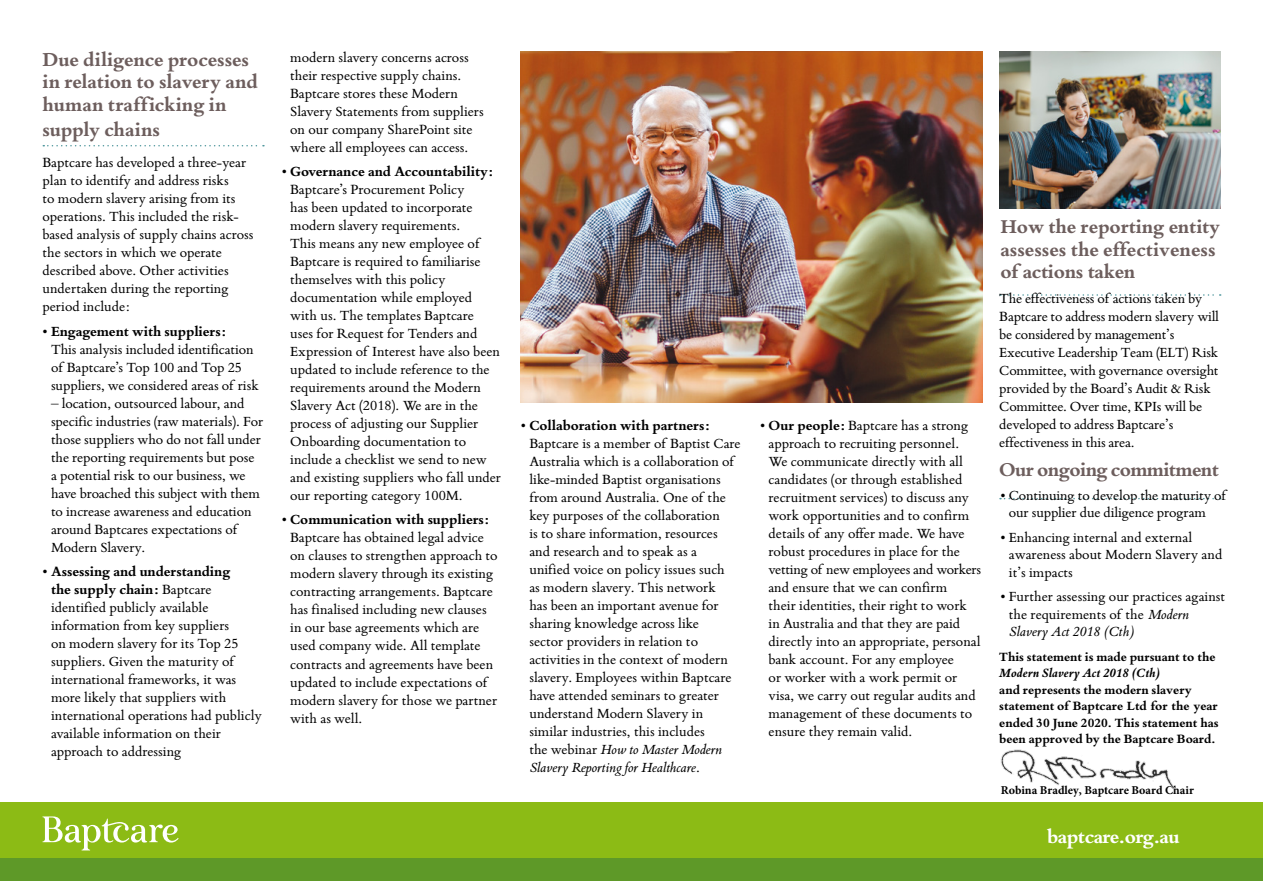
<style>
.page{position:relative;width:1263px;height:893px;background:#fff}
.page>*{position:absolute;margin:0;border:0;box-sizing:border-box;transform-origin:0 0}
.t1{font:700 21px/22.5px "Bembo Book MT Std";letter-spacing:-.005em;color:#6d5e5d}
.t2{font:700 21px "Bembo Book MT Std";letter-spacing:-.025em;color:#6d5e5d}
.t3{font:700 21px "Bembo Book MT Std";letter-spacing:-.02em;color:#fff}
.t4{font:15px/18px "Bembo Book MT Std";color:#000}
.t5{font:700 13.5px/16.5px "Bembo Book MT Std";color:#000}
.t6{font:italic 700 13.5px "Bembo Book MT Std";color:#000}
.t7{font:700 12px "Minion Pro";color:#000}
.s1{font-weight:700}
.s2{font-style:italic}
</style>
<div class="page">
<div style="left:0;top:801px;width:1263px;height:57px;background:#8cbb15"></div>
<div style="left:0;top:858px;width:1263px;height:23px;background:#5e9928"></div>
<svg style="left:43px;top:145px;width:221px;height:1px"></svg>
<svg style="left:1000px;top:294px;width:221px;height:2px"></svg>
<svg style="left:1000px;top:498px;width:221px;height:1px"></svg>
<img style="left:520px;top:52px;width:462px;height:351px">
<img style="left:999px;top:52px;width:221px;height:157px">
<svg style="left:43px;top:816px;width:136px;height:34px"></svg>
<img style="left:1001px;top:749px;width:175px;height:41px">
<h1 class="t1" style="left:43px;top:47px;width:217px">Due diligence processes in relation to slavery and human trafficking in</h1>
<h1 class="t1" style="left:43px;top:118px;width:119px">supply chains</h1>
<p class="t4" style="left:43px;top:153px;width:212px">Baptcare has developed a three-year plan to identify and address risks<br>to modern slavery arising from its operations. This included the risk&shy;based analysis of supply chains across the sectors in which we operate described above. Other activities undertaken during the reporting period include:</p>
<p class="t4" style="left:51px;top:321px;width:209px;text-indent:-9px">• <span class="s1">Engagement with suppliers:<br></span>This analysis included identification of Baptcare’s Top 100 and Top 25 suppliers, we considered areas of risk</p>
<p class="t4" style="left:51px;top:393px;width:214px">– location, outsourced labour, and specific industries (raw materials). For those suppliers who do not fall under the reporting requirements but pose a potential risk to our business, we have broached this subject with them to increase awareness and education around Baptcares expectations of Modern Slavery.</p>
<p class="t4" style="left:51px;top:562px;width:212px;text-indent:-9px">• <span class="s1">Assessing and understanding<br>the supply chain:</span> Baptcare identified publicly available information from key suppliers<br>on modern slavery for its Top 25 suppliers. Given the maturity of international frameworks, it was more likely that suppliers with international operations had publicly available information on their approach to addressing</p>
<p class="t4" style="left:290px;top:47px;width:195px">modern slavery concerns across their respective supply chains.<br>Baptcare stores these Modern<br>Slavery Statements from suppliers on our company SharePoint site where all employees can access.</p>
<p class="t4" style="left:290px;top:162px;width:213px;text-indent:-9px">• <span class="s1">Governance and Accountability:<br></span>Baptcare’s Procurement Policy<br>has been updated to incorporate modern slavery requirements.<br>This means any new employee of<br>Baptcare is required to familiarise themselves with this policy documentation while employed with us. The templates Baptcare<br>uses for Request for Tenders and<br>Expression of Interest have also been updated to include reference to the requirements around the Modern<br>Slavery Act (2018). We are in the process of adjusting our Supplier<br>Onboarding documentation to include a checklist we send to new and existing suppliers who fall under our reporting category 100M.</p>
<p class="t4" style="left:290px;top:510px;width:209px;text-indent:-9px">• <span class="s1">Communication with suppliers:<br></span>Baptcare has obtained legal advice on clauses to strengthen approach to modern slavery through its existing contracting arrangements. Baptcare has finalised including new clauses in our base agreements which are used company wide. All template contracts and agreements have been updated to include expectations of modern slavery for those we partner with as well.</p>
<p class="t4" style="left:529px;top:416px;width:213px;text-indent:-9px">• <span class="s1">Collaboration with partners:<br></span>Baptcare is a member of Baptist Care Australia which is a collaboration of like-minded Baptist organisations from around Australia. One of the key purposes of the collaboration<br>is to share information, resources and research and to speak as a unified voice on policy issues such<br>as modern slavery. This network<br>has been an important avenue for sharing knowledge across like<br>sector providers in relation to activities in the context of modern slavery. Employees within Baptcare have attended seminars to greater understand Modern Slavery in similar industries, this includes<br>the webinar <span class="s2">How to Master Modern Slavery Reporting for Healthcare</span>.</p>
<p class="t4" style="left:769px;top:416px;width:214px;text-indent:-9px">• <span class="s1">Our people:</span> Baptcare has a strong approach to recruiting personnel.<br>We communicate directly with all candidates (or through established recruitment services) to discuss any work opportunities and to confirm details of any offer made. We have robust procedures in place for the vetting of new employees and workers and ensure that we can confirm<br>their identities, their right to work in Australia and that they are paid directly into an appropriate, personal bank account. For any employee<br>or worker with a work permit or visa, we carry out regular audits and management of these documents to ensure they remain valid.</p>
<h1 class="t1" style="left:1000px;top:214px;width:221px">How the reporting entity assesses the effectiveness of actions taken</h1>
<p class="t4" style="left:999px;top:288px;width:221px">The effectiveness of actions taken by Baptcare to address modern slavery will be considered by management’s Executive Leadership Team (ELT) Risk Committee, with governance oversight provided by the Board’s Audit &amp; Risk Committee. Over time, KPIs will be developed to address Baptcare’s effectiveness in this area.</p>
<h1 class="t2" style="left:999px;top:455px;width:221px">Our ongoing commitment</h1>
<p class="t4" style="left:1009px;top:486px;width:219px;line-height:17.1px;text-indent:-9px">• Continuing to develop the maturity of our supplier due diligence program</p>
<p class="t4" style="left:1009px;top:528px;width:215px;line-height:17.5px;text-indent:-9px">• Enhancing internal and external awareness about Modern Slavery and it’s impacts</p>
<p class="t4" style="left:1009px;top:587px;width:218px;line-height:17.5px;text-indent:-9px">• Further assessing our practices against the requirements of the <span class="s2">Modern<br>Slavery Act 2018 (Cth)</span></p>
<p class="t5" style="left:999px;top:648px;width:218px">This statement is made pursuant to the</p>
<p class="t6" style="left:999px;top:664px;width:162px">Modern Slavery Act 2018 (Cth)</p>
<p class="t5" style="left:999px;top:681px;width:221px">and represents the modern slavery statement of Baptcare Ltd for the year ended 30 June 2020. This statement has been approved by the Baptcare Board.</p>
<p class="t7" style="left:1001px;top:782px;width:195px">Robina Bradley, Baptcare Board Chair</p>
<h1 class="t3" style="left:1047px;top:823px;width:134px">baptcare.org.au</h1>
</div>
